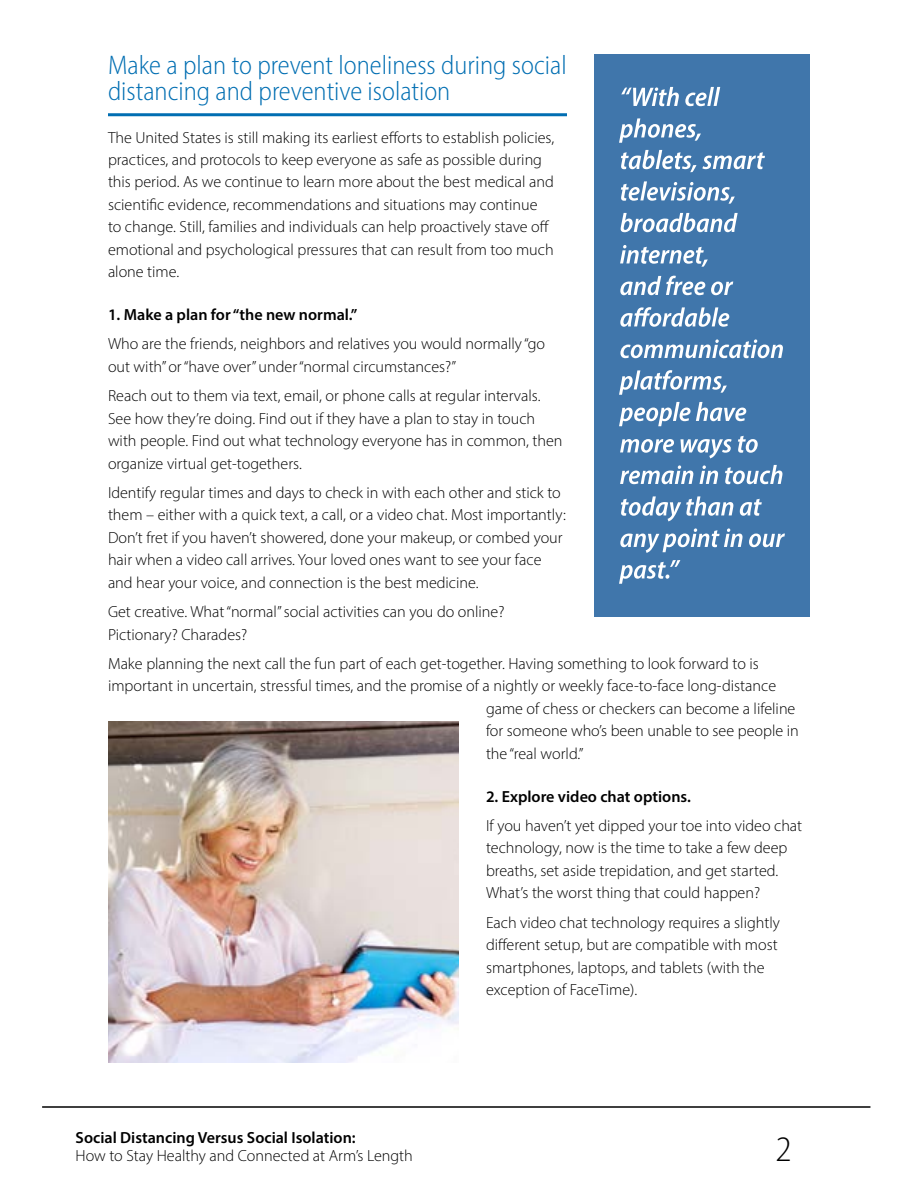
<style>
.page{position:relative;width:918px;height:1188px;background:#fff}
.page>*{position:absolute;margin:0;border:0;box-sizing:border-box;transform-origin:0 0}
.t1{font:300 semi-condensed 36px "Myriad Pro";color:#000}
.t2{font:300 semi-condensed 27px/25.5px "Myriad Pro";color:#016eb2}
.t3{font:300 16.2px/22.5px "Myriad Pro";color:#000}
.t4{font:600 16.2px "Myriad Pro";color:#000}
</style>
<div class="page">
<hr style="left:42px;top:1106px;width:828px;height:2px;background:#000">
<hr style="left:108px;top:113px;width:459px;height:3px;background:#016eb2">
<div style="left:594px;top:54px;width:216px;height:563px;background:#4076ab"></div>
<img style="left:108px;top:721px;width:351px;height:342px">
<svg style="left:619px;top:560px;width:61px;height:24px"></svg>
<svg style="left:620px;top:528px;width:165px;height:25px"></svg>
<svg style="left:621px;top:496px;width:141px;height:25px"></svg>
<svg style="left:620px;top:465px;width:162px;height:19px"></svg>
<svg style="left:620px;top:436px;width:138px;height:22px"></svg>
<svg style="left:619px;top:402px;width:127px;height:24px"></svg>
<svg style="left:619px;top:370px;width:108px;height:25px"></svg>
<svg style="left:620px;top:339px;width:163px;height:19px"></svg>
<svg style="left:620px;top:307px;width:109px;height:20px"></svg>
<svg style="left:620px;top:276px;width:113px;height:19px"></svg>
<svg style="left:620px;top:245px;width:88px;height:22px"></svg>
<svg style="left:621px;top:213px;width:117px;height:19px"></svg>
<svg style="left:621px;top:181px;width:114px;height:23px"></svg>
<svg style="left:621px;top:150px;width:144px;height:22px"></svg>
<svg style="left:619px;top:118px;width:82px;height:25px"></svg>
<svg style="left:621px;top:87px;width:99px;height:19px"></svg>
<h2 class="t2" style="left:108px;top:52px;width:460px">Make a plan to prevent loneliness during social distancing and preventive isolation</h2>
<p class="t3" style="left:108px;top:126px;width:448px">The United States is still making its earliest efforts to establish policies, practices, and protocols to keep everyone as safe as possible during this period. As we continue to learn more about the best medical and scientific evidence, recommendations and situations may continue to change. Still, families and individuals can help proactively stave off emotional and psychological pressures that can result from too much alone time.</p>
<p class="t4" style="left:108px;top:304px;width:251px">1. Make a plan for “the new normal.”</p>
<p class="t3" style="left:108px;top:333px;width:439px">Who are the friends, neighbors and relatives you would normally “go out with” or “have over” under “normal circumstances?”</p>
<p class="t3" style="left:108px;top:384px;width:456px">Reach out to them via text, email, or phone calls at regular intervals.<br>See how they’re doing. Find out if they have a plan to stay in touch with people. Find out what technology everyone has in common, then organize virtual get-togethers.</p>
<p class="t3" style="left:108px;top:481px;width:459px">Identify regular times and days to check in with each other and stick to them – either with a quick text, a call, or a video chat. Most importantly:<br>Don’t fret if you haven’t showered, done your makeup, or combed your hair when a video call arrives. Your loved ones want to see your face and hear your voice, and connection is the best medicine.</p>
<p class="t3" style="left:108px;top:600px;width:398px">Get creative. What “normal” social activities can you do online?<br>Pictionary? Charades?</p>
<p class="t3" style="left:108px;top:652px;width:652px">Make planning the next call the fun part of each get-together. Having something to look forward to is</p>
<p class="t3" style="left:108px;top:675px;width:670px">important in uncertain, stressful times, and the promise of a nightly or weekly face-to-face long-distance</p>
<p class="t3" style="left:486px;top:697px;width:311px">game of chess or checkers can become a lifeline</p>
<p class="t3" style="left:486px;top:720px;width:314px">for someone who’s been unable to see people in</p>
<p class="t3" style="left:486px;top:742px;width:99px">the “real world.”</p>
<p class="t4" style="left:486px;top:786px;width:206px">2. Explore video chat options.</p>
<p class="t3" style="left:486px;top:814px;width:318px">If you haven’t yet dipped your toe into video chat technology, now is the time to take a few deep breaths, set aside trepidation, and get started.<br>What’s the worst thing that could happen?</p>
<p class="t3" style="left:486px;top:911px;width:295px">Each video chat technology requires a slightly different setup, but are compatible with most smartphones, laptops, and tablets (with the exception of FaceTime).</p>
<p class="t4" style="left:76px;top:1127px;width:282px">Social Distancing Versus Social Isolation:</p>
<p class="t3" style="left:76px;top:1144px;width:339px">How to Stay Healthy and Connected at Arm’s Length</p>
<h1 class="t1" style="left:776px;top:1127px;width:18px">2</h1>
</div>
